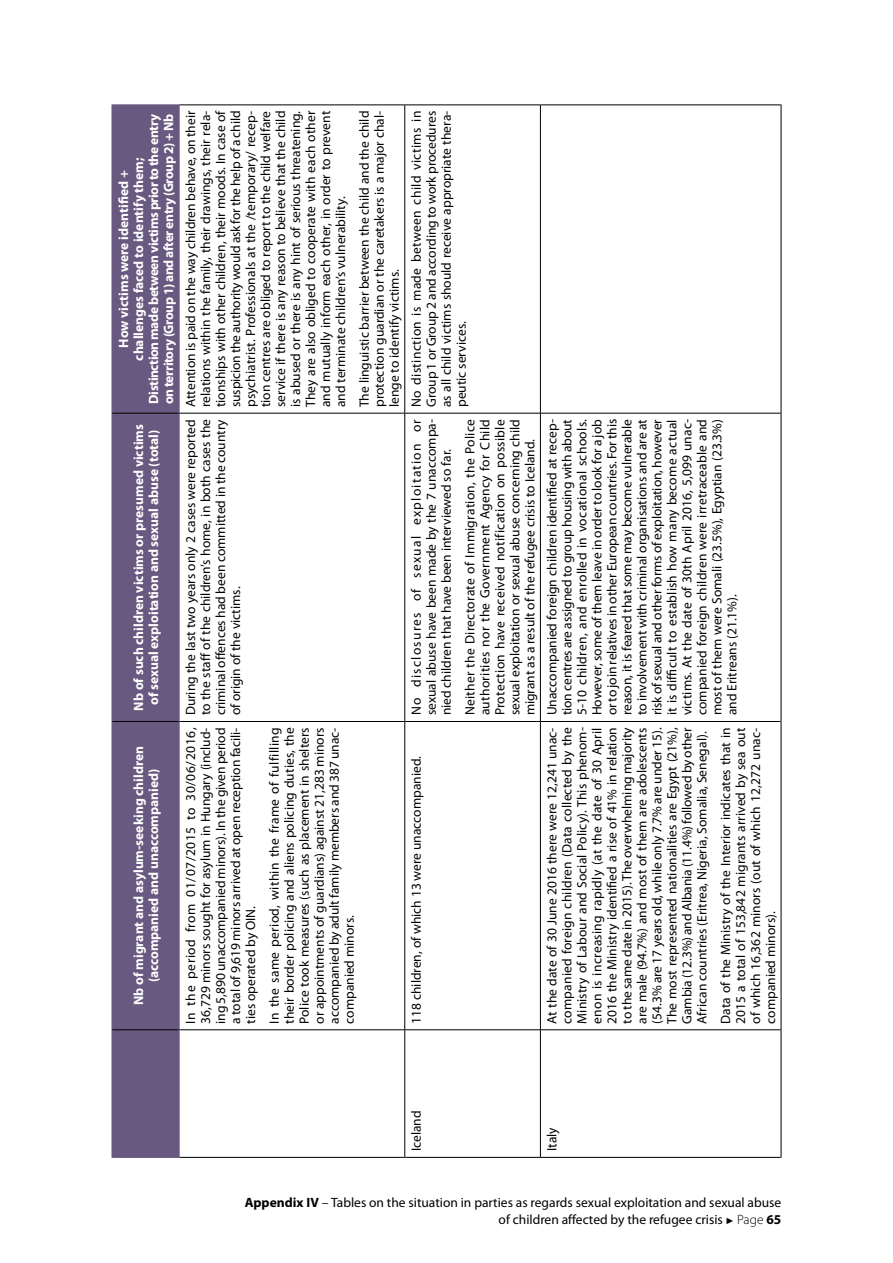
<style>
.page{position:relative;width:893px;height:1263px;background:#fff}
.page>*{position:absolute;margin:0;border:0;box-sizing:border-box;transform-origin:0 0}
.t1{font:13.5px/15px "Myriad Pro";color:#000;text-align:justify}
.t2{font:700 13.5px/15px "Myriad Pro";color:#fff;text-align:center}
.t3{font:700 13.5px/15px "Myriad Pro";letter-spacing:-.03em;color:#fff;text-align:center}
.s1{font-weight:700}
.s2{font-family:"Arial";font-size:9px}
.s3{font-weight:300}
</style>
<div class="page">
<div style="left:113px;top:105px;width:66px;height:1052px;background:#685980"></div>
<hr style="left:112px;top:1030px;width:1px;height:128px;background:#685980">
<hr style="left:112px;top:1157px;width:67px;height:1px;background:#685980">
<hr style="left:112px;top:721px;width:1px;height:309px;background:#685980">
<hr style="left:112px;top:413px;width:1px;height:308px;background:#685980">
<hr style="left:112px;top:104px;width:1px;height:309px;background:#685980">
<hr style="left:112px;top:104px;width:67px;height:1px;background:#685980">
<hr style="left:179px;top:1030px;width:1px;height:128px;background:#685980">
<hr style="left:179px;top:721px;width:1px;height:309px;background:#685980">
<hr style="left:179px;top:413px;width:1px;height:308px;background:#685980">
<hr style="left:179px;top:104px;width:1px;height:309px;background:#685980">
<hr style="left:179px;top:1157px;width:225px;height:1px;background:#000">
<hr style="left:179px;top:1029px;width:225px;height:1px;background:#000">
<hr style="left:179px;top:721px;width:225px;height:1px;background:#000">
<hr style="left:179px;top:413px;width:225px;height:1px;background:#000">
<hr style="left:179px;top:104px;width:225px;height:1px;background:#000">
<hr style="left:404px;top:1030px;width:1px;height:128px;background:#000">
<hr style="left:405px;top:1157px;width:135px;height:1px;background:#000">
<hr style="left:404px;top:721px;width:1px;height:309px;background:#000">
<hr style="left:405px;top:1029px;width:135px;height:1px;background:#000">
<hr style="left:404px;top:413px;width:1px;height:308px;background:#000">
<hr style="left:405px;top:721px;width:135px;height:1px;background:#000">
<hr style="left:404px;top:104px;width:1px;height:309px;background:#000">
<hr style="left:405px;top:413px;width:135px;height:1px;background:#000">
<hr style="left:405px;top:104px;width:135px;height:1px;background:#000">
<hr style="left:540px;top:1030px;width:1px;height:128px;background:#000">
<hr style="left:541px;top:1157px;width:240px;height:1px;background:#000">
<hr style="left:540px;top:721px;width:1px;height:309px;background:#000">
<hr style="left:541px;top:1029px;width:240px;height:1px;background:#000">
<hr style="left:540px;top:413px;width:1px;height:308px;background:#000">
<hr style="left:541px;top:721px;width:240px;height:1px;background:#000">
<hr style="left:540px;top:104px;width:1px;height:309px;background:#000">
<hr style="left:541px;top:413px;width:240px;height:1px;background:#000">
<hr style="left:541px;top:104px;width:240px;height:1px;background:#000">
<hr style="left:781px;top:1030px;width:1px;height:128px;background:#000">
<hr style="left:781px;top:721px;width:1px;height:309px;background:#000">
<hr style="left:781px;top:413px;width:1px;height:308px;background:#000">
<hr style="left:781px;top:104px;width:1px;height:309px;background:#000">
<hr style="left:112px;top:1029px;width:67px;height:1px;background:#000">
<hr style="left:112px;top:721px;width:67px;height:1px;background:#000">
<hr style="left:112px;top:413px;width:67px;height:1px;background:#000">
<p class="t3" style="left:116px;top:404px;width:292px;rotate:-90deg">How victims were identified +<br>challenges faced to identify them;<br>Distinction made between victims prior to the entry on territory (Group 1) and after entry (Group 2) + Nb</p>
<p class="t2" style="left:131px;top:710px;width:288px;rotate:-90deg">Nb of such children victims or presumed victims of sexual exploitation and sexual abuse (total)</p>
<p class="t2" style="left:131px;top:1005px;width:260px;rotate:-90deg">Nb of migrant and asylum-seeking children (accompanied and unaccompanied)</p>
<p class="t1" style="left:183px;top:407px;width:298px;rotate:-90deg">Attention is paid on the way children behave, on their relations within the family, their drawings, their rela&shy;tionships with other children, their moods. In case of suspicion the authority would ask for the help of a child psychiatrist. Professionals at the /temporary/ recep&shy;tion centres are obliged to report to the child welfare service if there is any reason to believe that the child is abused or there is any hint of serious threatening.<br>They are also obliged to cooperate with each other and mutually inform each other, in order to prevent and terminate children’s vulnerability.</p>
<p class="t1" style="left:356px;top:407px;width:298px;rotate:-90deg">The linguistic barrier between the child and the child protection guardian or the caretakers is a major chal&shy;lenge to identify victims.</p>
<p class="t1" style="left:183px;top:715px;width:298px;rotate:-90deg">During the last two years only 2 cases were reported to the staff of the children’s home, in both cases the criminal offences had been committed in the country of origin of the victims.</p>
<p class="t1" style="left:183px;top:1024px;width:298px;rotate:-90deg">In the period from 01/07/2015 to 30/06/2016, 36,729 minors sought for asylum in Hungary (includ&shy;ing 5,890 unaccompanied minors). In the given period a total of 9,619 minors arrived at open reception facili&shy;ties operated by OIN.</p>
<p class="t1" style="left:266px;top:1024px;width:298px;rotate:-90deg">In the same period, within the frame of fulfilling their border policing and aliens policing duties, the Police took measures (such as placement in shelters or appointments of guardians) against 21,283 minors accompanied by adult family members and 387 unac&shy;companied minors.</p>
<p class="t1" style="left:409px;top:407px;width:298px;rotate:-90deg">No distinction is made between child victims in Group 1 or Group 2 and according to work procedures as all child victims should receive appropriate thera&shy;peutic services.</p>
<p class="t1" style="left:409px;top:715px;width:298px;rotate:-90deg">No disclosures of sexual exploitation or sexual abuse have been made by the 7 unaccompa&shy;nied children that have been interviewed so far.</p>
<p class="t1" style="left:462px;top:715px;width:298px;rotate:-90deg">Neither the Directorate of Immigration, the Police authorities nor the Government Agency for Child Protection have received notification on possible sexual exploitation or sexual abuse concerning child migrant as a result of the refugee crisis to Iceland.</p>
<p class="t1" style="left:409px;top:1024px;width:269px;rotate:-90deg">118 children, of which 13 were unaccompanied.</p>
<p class="t1" style="left:544px;top:715px;width:298px;rotate:-90deg">Unaccompanied foreign children identified at recep&shy;tion centres are assigned to group housing with about 5-10 children, and enrolled in vocational schools.<br>However, some of them leave in order to look for a job or to join relatives in other European countries. For this reason, it is feared that some may become vulnerable to involvement with criminal organisations and are at risk of sexual and other forms of exploitation, however it is difficult to establish how many become actual victims. At the date of 30th April 2016, 5,099 unac&shy;companied foreign children were irretraceable and most of them were Somali (23.5%), Egyptian (23.3%) and Eritreans (21.1%).</p>
<p class="t1" style="left:544px;top:1024px;width:298px;rotate:-90deg">At the date of 30 June 2016 there were 12,241 unac&shy;companied foreign children (Data collected by the Ministry of Labour and Social Policy). This phenom&shy;enon is increasing rapidly (at the date of 30 April 2016 the Ministry identified a rise of 41% in relation to the same date in 2015). The overwhelming majority are male (94.7%) and most of them are adolescents (54.3% are 17 years old, while only 7.7% are under 15).<br>The most represented nationalities are Egypt (21%), Gambia (12.3%) and Albania (11.4%) followed by other African countries (Eritrea, Nigeria, Somalia, Senegal).</p>
<p class="t1" style="left:718px;top:1024px;width:298px;rotate:-90deg">Data of the Ministry of the Interior indicates that in 2015 a total of 153,842 migrants arrived by sea out of which 16,362 minors (out of which 12,272 unac&shy;companied minors).</p>
<p class="t1" style="left:409px;top:1151px;width:42px;rotate:-90deg">Iceland</p>
<p class="t1" style="left:544px;top:1151px;width:25px;rotate:-90deg">Italy</p>
<p class="t1" style="left:245px;top:1194px;width:538px;line-height:16.2px;text-align:right"><span class="s1">Appendix IV</span> – Tables on the situation in parties as regards sexual exploitation and sexual abuse of children affected by the refugee crisis <span class="s2">►</span> <span class="s3">Page</span> <span class="s1">65</span></p>
</div>
